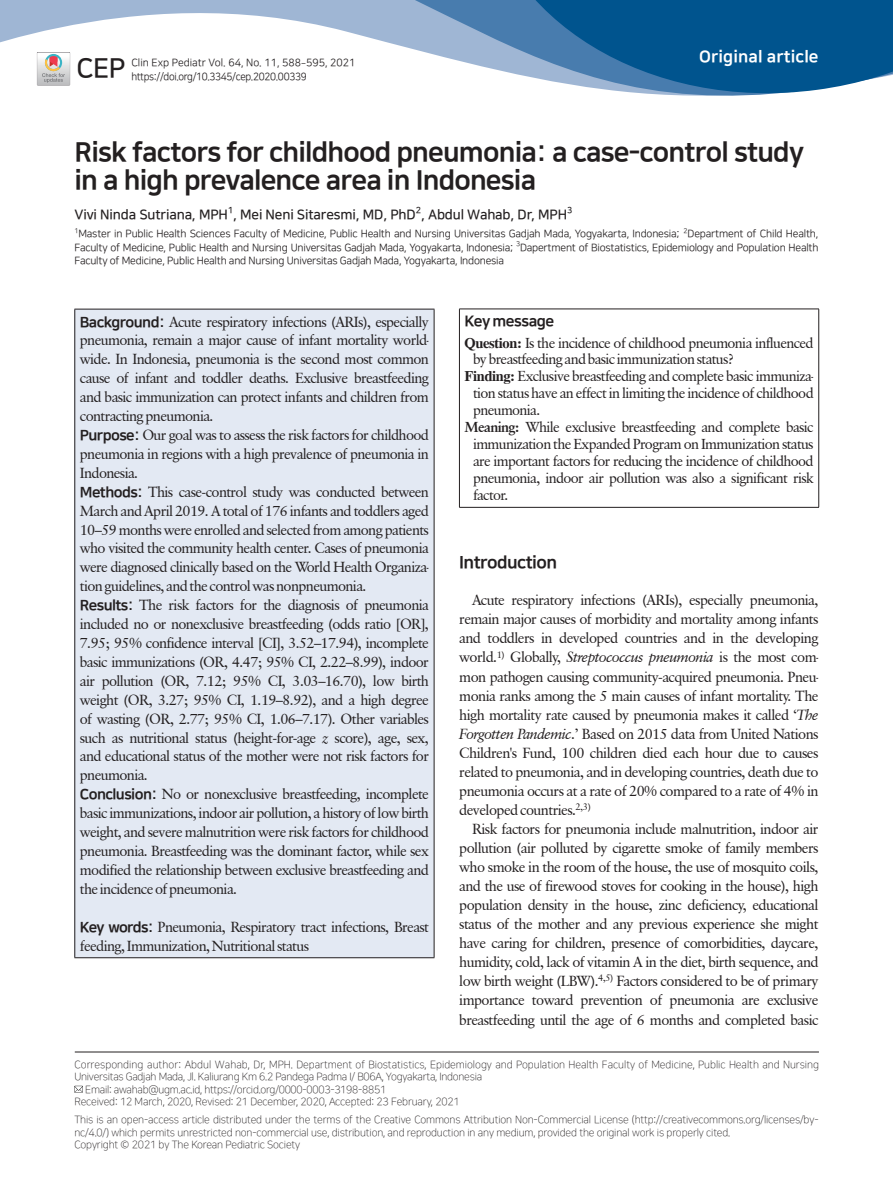
<style>
.page{position:relative;width:893px;height:1191px;background:#fff}
.page>*{position:absolute;margin:0;border:0;box-sizing:border-box;transform-origin:0 0}
.큰제목{font:27px/28.5px "Nanum Square EB";letter-spacing:-.03em;color:#231f20}
.t1{font:27px "Nanum Square B";color:#231f20}
.서론{font:17.25px "Nanum Square EB";letter-spacing:-.035em;color:#231f20}
.t2{font:16.5px "Nanum Square EB";letter-spacing:.005em;color:#fff}
.Key_message{font:15px "Nanum Square EB";letter-spacing:-.03em;color:#231f20}
.영문초록{font:14.55px/18.9px "Classical Garamond BT";letter-spacing:-.045em;color:#231f20;text-align:justify}
.바탕글{font:14.55px/19px "Classical Garamond BT";letter-spacing:-.04em;color:#231f20;text-align:justify}
.Key_message-2{font:14.4px/17px "Classical Garamond BT";letter-spacing:-.045em;color:#231f20;text-align:justify}
.이름{font:13.5px "Nanum Square B";letter-spacing:-.01em;color:#231f20}
.각주{font:10.5px/12.6px "Nanum Square L";letter-spacing:-.015em;color:#231f20}
.소속{font:10.5px "Nanum Square R";letter-spacing:-.02em;color:#231f20}
.소속-2{font:10.5px "Nanum Square R";color:#231f20}
.꼬리말{font:10.5px "Nanum Square R";letter-spacing:-.035em;color:#231f20;scale:.95 1}
.이름-2{font:8.7px "Nanum Square B";color:#231f20}
.소속-3{font:6.9px "Nanum Square R";color:#231f20}
.s1{font-family:"Utopia Std"}
.s2{font-family:"Nanum Square EB"}
.s3{font-style:italic}
.s4{font-family:"CG Times";font-weight:700}
.s5{font-weight:700}
</style>
<div class="page">
<svg style="left:0;top:0;width:462px;height:86px"></svg>
<svg style="left:462px;top:0;width:431px;height:96px;background:#3575a5"></svg>
<div style="left:75px;top:309px;width:359px;height:648px;background:#e3e9f3"></div>
<hr style="left:74px;top:309px;width:360px;height:1px;background:#231f20">
<hr style="left:74px;top:309px;width:1px;height:648px;background:#231f20">
<hr style="left:434px;top:309px;width:1px;height:648px;background:#231f20">
<hr style="left:74px;top:957px;width:360px;height:1px;background:#231f20">
<hr style="left:459px;top:309px;width:360px;height:1px;background:#231f20">
<hr style="left:459px;top:309px;width:1px;height:198px;background:#231f20">
<hr style="left:818px;top:309px;width:1px;height:198px;background:#231f20">
<hr style="left:459px;top:507px;width:360px;height:1px;background:#231f20">
<hr style="left:75px;top:1051px;width:744px;height:1px;background:#231f20">
<svg style="left:74px;top:1085px;width:9px;height:7px"></svg>
<p class="t1" style="left:77px;top:54px;width:50px">CEP</p>
<p class="소속-2" style="left:131px;top:57px;width:226px">Clin Exp Pediatr Vol. 64, No. 11, 588<span class="s1">–</span>595, 2021</p>
<p class="꼬리말" style="left:131px;top:71px;width:186px">https://doi.org/10.3345/cep.2020.00339</p>
<p class="t2" style="left:699px;top:48px;width:121px">Original article</p>
<p class="큰제목" style="left:74px;top:138px;width:731px">Risk factors for childhood pneumonia: a case-control study in a high prevalence area in Indonesia</p>
<p class="이름" style="left:74px;top:208px;width:494px">Vivi Ninda Sutriana, MPH , Mei Neni Sitaresmi, MD, PhD , Abdul Wahab, Dr, MPH</p>
<p class="이름-2" style="left:228px;top:206px;width:7px">1</p>
<p class="이름-2" style="left:416px;top:206px;width:7px">2</p>
<p class="이름-2" style="left:567px;top:206px;width:7px">3</p>
<p class="소속-3" style="left:74px;top:227px;width:6px">1</p>
<p class="소속" style="left:78px;top:228px;width:603px">Master in Public Health Sciences Faculty of Medicine, Public Health and Nursing Universitas Gadjah Mada, Yogyakarta, Indonesia;</p>
<p class="소속-3" style="left:683px;top:227px;width:6px">2</p>
<p class="소속" style="left:687px;top:228px;width:132px">Department of Child Health,</p>
<p class="소속" style="left:74px;top:242px;width:440px">Faculty of Medicine, Public Health and Nursing Universitas Gadjah Mada, Yogyakarta, Indonesia;</p>
<p class="소속-3" style="left:516px;top:240px;width:6px">3</p>
<p class="소속" style="left:520px;top:242px;width:300px">Dapertment of Biostatistics, Epidemiology and Population Health</p>
<p class="소속" style="left:74px;top:255px;width:431px">Faculty of Medicine, Public Health and Nursing Universitas Gadjah Mada, Yogyakarta, Indonesia</p>
<p class="영문초록" style="left:80px;top:312px;width:351px"><span class="s2">Background:</span> Acute respiratory infections (ARIs), especially pneumonia, remain a major cause of infant mortality world&shy;wide. In Indonesia, pneumonia is the second most common cause of infant and toddler deaths. Exclusive breastfeeding and basic immunization can protect infants and children from contracting pneumonia.</p>
<p class="영문초록" style="left:80px;top:425px;width:351px"><span class="s2">Purpose:</span> Our goal was to assess the risk factors for childhood pneumonia in regions with a high prevalence of pneumonia in Indonesia.</p>
<p class="영문초록" style="left:80px;top:482px;width:351px"><span class="s2">Methods:</span> This case-control study was conducted between March and April 2019. A total of 176 infants and toddlers aged 10–59 months were enrolled and selected from among patients who visited the community health center. Cases of pneumonia were diagnosed clinically based on the World Health Organiza&shy;tion guidelines, and the control was nonpneumonia.</p>
<p class="영문초록" style="left:80px;top:595px;width:351px"><span class="s2">Results:</span> The risk factors for the diagnosis of pneumonia included no or nonexclusive breastfeeding (odds ratio [OR], 7.95; 95% confidence interval [CI], 3.52–17.94), incomplete basic immunizations (OR, 4.47; 95% CI, 2.22–8.99), indoor air pollution (OR, 7.12; 95% CI, 3.03–16.70), low birth weight (OR, 3.27; 95% CI, 1.19–8.92), and a high degree of wasting (OR, 2.77; 95% CI, 1.06–7.17). Other variables such as nutritional status (height-for-age <span class="s3">z</span> score), age, sex, and educational status of the mother were not risk factors for pneumonia.</p>
<p class="영문초록" style="left:80px;top:784px;width:351px"><span class="s2">Conclusion:</span> No or nonexclusive breastfeeding, incomplete basic immunizations, indoor air pollution, a history of low birth weight, and severe malnutrition were risk factors for childhood pneumonia. Breastfeeding was the dominant factor, while sex modified the relationship between exclusive breastfeeding and the incidence of pneumonia.</p>
<p class="영문초록" style="left:80px;top:917px;width:351px"><span class="s2">Key words:</span> Pneumonia, Respiratory tract infections, Breast feeding, Immunization, Nutritional status</p>
<p class="Key_message" style="left:465px;top:313px;width:91px">Key message</p>
<p class="Key_message-2" style="left:473px;top:334px;width:342px;text-indent:-9px"><span class="s4">Question:</span> Is the incidence of childhood pneumonia influenced by breastfeeding and basic immunization status?</p>
<p class="Key_message-2" style="left:473px;top:368px;width:342px;text-indent:-9px"><span class="s4">Finding:</span> Exclusive breastfeeding and complete basic immuniza&shy;tion status have an effect in limiting the incidence of childhood pneumonia.</p>
<p class="Key_message-2" style="left:473px;top:418px;width:342px;text-indent:-9px"><span class="s5">Meaning:</span> While exclusive breastfeeding and complete basic immunization the Expanded Program on Immunization status are important factors for reducing the incidence of childhood pneumonia, indoor air pollution was also a significant risk factor.</p>
<p class="서론" style="left:459px;top:552px;width:99px">Introduction</p>
<p class="바탕글" style="left:459px;top:590px;width:361px;text-indent:13px">Acute respiratory infections (ARIs), especially pneumonia, remain major causes of morbidity and mortality among infants and toddlers in developed countries and in the developing world.<sup>1)</sup> Globally, <span class="s3">Streptococcus pneumonia</span> is the most com&shy;mon pathogen causing community-acquired pneumonia. Pneu&shy;monia ranks among the 5 main causes of infant mortality. The high mortality rate caused by pneumonia makes it called ‘<span class="s3">The Forgotten Pandemic</span>.’ Based on 2015 data from United Nations Children's Fund, 100 children died each hour due to causes related to pneumonia, and in developing countries, death due to pneumonia occurs at a rate of 20% compared to a rate of 4% in developed countries.<sup>2,3)</sup></p>
<p class="바탕글" style="left:459px;top:819px;width:361px;text-indent:13px">Risk factors for pneumonia include malnutrition, indoor air pollution (air polluted by cigarette smoke of family members who smoke in the room of the house, the use of mosquito coils, and the use of firewood stoves for cooking in the house), high population density in the house, zinc deficiency, educational status of the mother and any previous experience she might have caring for children, presence of comorbidities, daycare, humidity, cold, lack of vitamin A in the diet, birth sequence, and low birth weight (LBW).<sup>4,5)</sup> Factors considered to be of primary importance toward prevention of pneumonia are exclusive breastfeeding until the age of 6 months and completed basic</p>
<p class="각주" style="left:74px;top:1058px;width:746px">Corresponding author: Abdul Wahab, Dr, MPH. Department of Biostatistics, Epidemiology and Population Health Faculty of Medicine, Public Health and Nursing<br>Universitas Gadjah Mada, Jl. Kaliurang Km 6.2 Pandega Padma I/ B06A, Yogyakarta, Indonesia</p>
<p class="각주" style="left:85px;top:1083px;width:303px">Email: awahab@ugm.ac.id, https://orcid.org/0000-0003-3198-8851</p>
<p class="각주" style="left:74px;top:1096px;width:387px">Received: 12 March, 2020, Revised: 21 December, 2020, Accepted: 23 February, 2021</p>
<p class="각주" style="left:74px;top:1113px;width:746px">This is an open-access article distributed under the terms of the Creative Commons Attribution Non-Commercial License (http://creativecommons.org/licenses/by&shy;nc/4.0/) which permits unrestricted non-commercial use, distribution, and reproduction in any medium, provided the original work is properly cited.</p>
<p class="각주" style="left:74px;top:1138px;width:227px">Copyright © 2021 by The Korean Pediatric Society</p>
</div>
